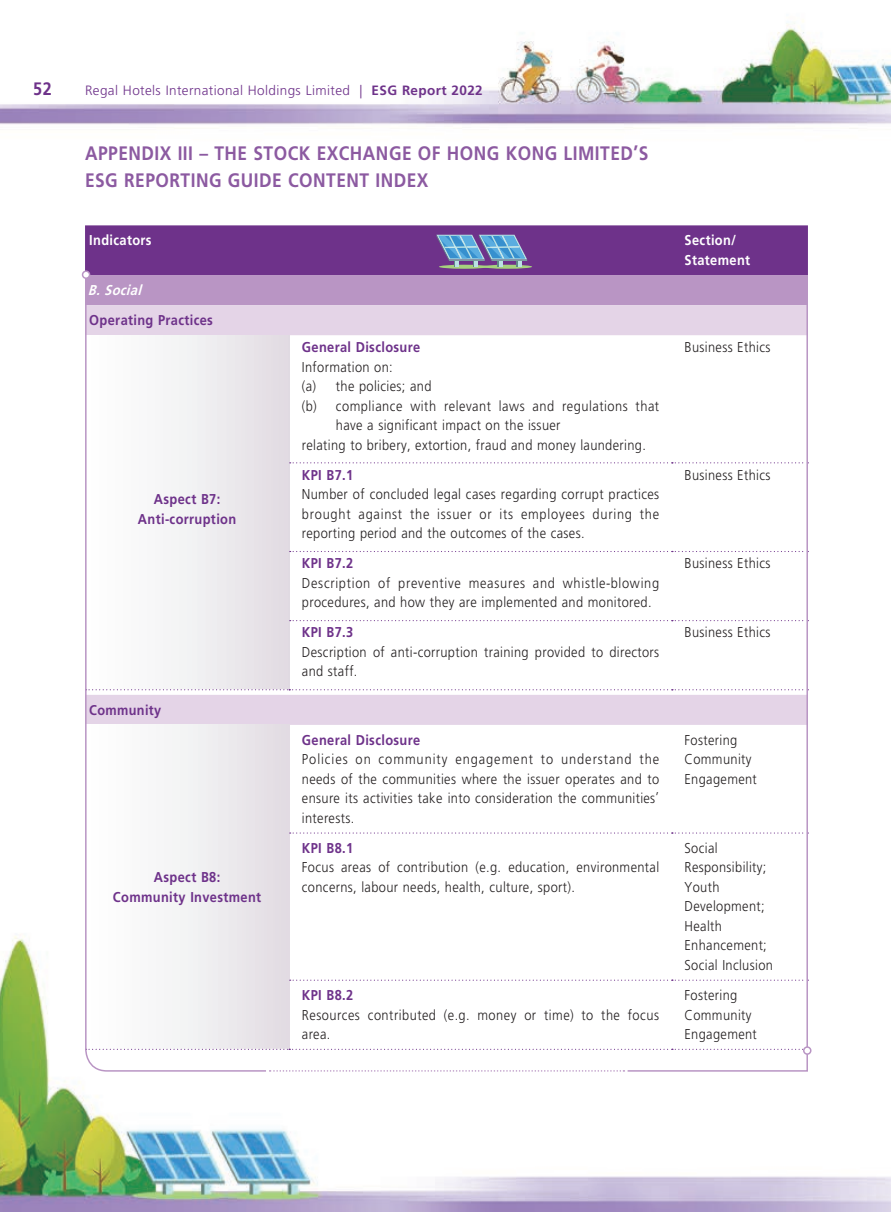
<style>
.page{position:relative;width:893px;height:1212px;background:#fff}
.page>*{position:absolute;margin:0;border:0;box-sizing:border-box;transform-origin:0 0}
.副主標題{font:700 19.5px/27px "Frutiger LT Std";letter-spacing:.03em;color:#8c5aa1;scale:.89 1}
.t1{font:700 18px "Frutiger LT Std";color:#6e328a;scale:.9 1}
._1__內文{font:300 14.25px/19.5px "Frutiger LT Std";letter-spacing:.03em;color:#231f20;scale:.9 1}
._1__內文-2{font:700 14.25px "Frutiger LT Std";letter-spacing:.03em;color:#6e328a;scale:.9 1}
._1__內文-3{font:300 14.25px/19.5px "Frutiger LT Std";letter-spacing:.055em;color:#231f20;scale:.9 1}
._1__內文-4{font:700 14.25px/19.5px "Frutiger LT Std";letter-spacing:.03em;color:#fff;scale:.9 1}
._1__內文-5{font:italic 700 14.25px "Frutiger LT Std";color:#fff;scale:.9 1}
._1__內文-6{font:700 14.1px "Frutiger LT Std";letter-spacing:.03em;color:#6e328a;scale:.9 1}
.t2{font:300 13.5px "Frutiger LT Std";letter-spacing:.03em;color:#6e328a}
.s1{font-weight:700}
</style>
<div class="page">
<img style="left:0;top:20px;width:891px;height:1192px">
<svg style="left:268px;top:305px;width:358px;height:420px"></svg>
<div style="left:85px;top:335px;width:204px;height:355px;background:#e3dde3"></div>
<div style="left:85px;top:725px;width:204px;height:324px;background:#e3dde4"></div>
<svg style="left:290px;top:462px;width:336px;height:1px"></svg>
<svg style="left:290px;top:551px;width:336px;height:1px"></svg>
<svg style="left:290px;top:620px;width:336px;height:1px"></svg>
<svg style="left:268px;top:689px;width:358px;height:1px"></svg>
<svg style="left:290px;top:832px;width:336px;height:1px"></svg>
<svg style="left:290px;top:979px;width:336px;height:2px"></svg>
<svg style="left:268px;top:1049px;width:358px;height:1px"></svg>
<svg style="left:85px;top:225px;width:723px;height:80px;background:#80509b"></svg>
<svg style="left:626px;top:274px;width:183px;height:798px"></svg>
<div style="left:804px;top:1047px;width:7px;height:7px;background:#fff;border-radius:50%"></div>
<div style="left:803px;top:1046px;width:8px;height:9px;border:2px solid #b995c4;border-radius:50%"></div>
<svg style="left:270px;top:1070px;width:354px;height:1px"></svg>
<svg style="left:84px;top:274px;width:184px;height:798px"></svg>
<div style="left:83px;top:271px;width:7px;height:7px;background:#fff;border-radius:50%"></div>
<div style="left:82px;top:270px;width:8px;height:9px;border:2px solid #b995c4;border-radius:50%"></div>
<p class="t1" style="left:33px;top:78px;width:22px">52</p>
<p class="t2" style="left:85px;top:83px;width:399px">Regal Hotels International Holdings Limited | <span class="s1">ESG Report 2022</span></p>
<p class="副主標題" style="left:85px;top:140px;width:634px">APPENDIX III – THE STOCK EXCHANGE OF HONG KONG LIMITED’S<br>ESG REPORTING GUIDE CONTENT INDEX</p>
<p class="_1__內文-4" style="left:89px;top:231px;width:71px">Indicators</p>
<p class="_1__內文-4" style="left:685px;top:231px;width:74px">Section/<br>Statement</p>
<p class="_1__內文-5" style="left:88px;top:281px;width:66px">B.Social</p>
<p class="_1__內文-2" style="left:89px;top:312px;width:139px">Operating Practices</p>
<p class="_1__內文-2" style="left:154px;top:491px;width:75px">Aspect B7:</p>
<p class="_1__內文-2" style="left:138px;top:511px;width:111px">Anti-corruption</p>
<p class="_1__內文-6" style="left:89px;top:701px;width:81px">Community</p>
<p class="_1__內文-2" style="left:154px;top:869px;width:75px">Aspect B8:</p>
<p class="_1__內文-2" style="left:113px;top:888px;width:166px">Community Investment</p>
<p class="_1__內文-2" style="left:302px;top:339px;width:133px">General Disclosure</p>
<p class="_1__內文" style="left:302px;top:357px;width:103px">Information on:</p>
<p class="_1__內文" style="left:302px;top:377px;width:145px">(a) the policies; and</p>
<p class="_1__內文" style="left:336px;top:396px;width:361px;text-indent:-34px">(b) compliance with relevant laws and regulations that have a significant impact on the issuer</p>
<p class="_1__內文" style="left:302px;top:435px;width:384px">relating to bribery, extortion, fraud and money laundering.</p>
<p class="_1__內文-2" style="left:302px;top:466px;width:59px">KPI B7.1</p>
<p class="_1__內文" style="left:302px;top:485px;width:398px;text-align:justify">Number of concluded legal cases regarding corrupt practices brought against the issuer or its employees during the reporting period and the outcomes of the cases.</p>
<p class="_1__內文-2" style="left:302px;top:555px;width:59px">KPI B7.2</p>
<p class="_1__內文-3" style="left:302px;top:573px;width:398px">Description of preventive measures and whistle-blowing procedures, and how they are implemented and monitored.</p>
<p class="_1__內文-2" style="left:302px;top:624px;width:59px">KPI B7.3</p>
<p class="_1__內文" style="left:302px;top:642px;width:399px">Description of anti-corruption training provided to directors and staff.</p>
<p class="_1__內文-2" style="left:302px;top:731px;width:133px">General Disclosure</p>
<p class="_1__內文" style="left:302px;top:750px;width:399px;text-align:justify">Policies on community engagement to understand the needs of the communities where the issuer operates and to ensure its activities take into consideration the communities’ interests.</p>
<p class="_1__內文-2" style="left:302px;top:839px;width:59px">KPI B8.1</p>
<p class="_1__內文" style="left:302px;top:858px;width:398px">Focus areas of contribution (e.g. education, environmental concerns, labour needs, health, culture, sport).</p>
<p class="_1__內文-2" style="left:302px;top:987px;width:59px">KPI B8.2</p>
<p class="_1__內文" style="left:302px;top:1005px;width:398px">Resources contributed (e.g. money or time) to the focus area.</p>
<p class="_1__內文" style="left:684px;top:338px;width:97px">Business Ethics</p>
<p class="_1__內文" style="left:684px;top:465px;width:97px">Business Ethics</p>
<p class="_1__內文" style="left:684px;top:554px;width:97px">Business Ethics</p>
<p class="_1__內文" style="left:684px;top:623px;width:97px">Business Ethics</p>
<p class="_1__內文" style="left:684px;top:730px;width:82px">Fostering<br>Community<br>Engagement</p>
<p class="_1__內文" style="left:684px;top:838px;width:100px">Social<br>Responsibility;<br>Youth<br>Development;<br>Health<br>Enhancement;<br>Social Inclusion</p>
<p class="_1__內文" style="left:684px;top:985px;width:82px">Fostering<br>Community<br>Engagement</p>
</div>
